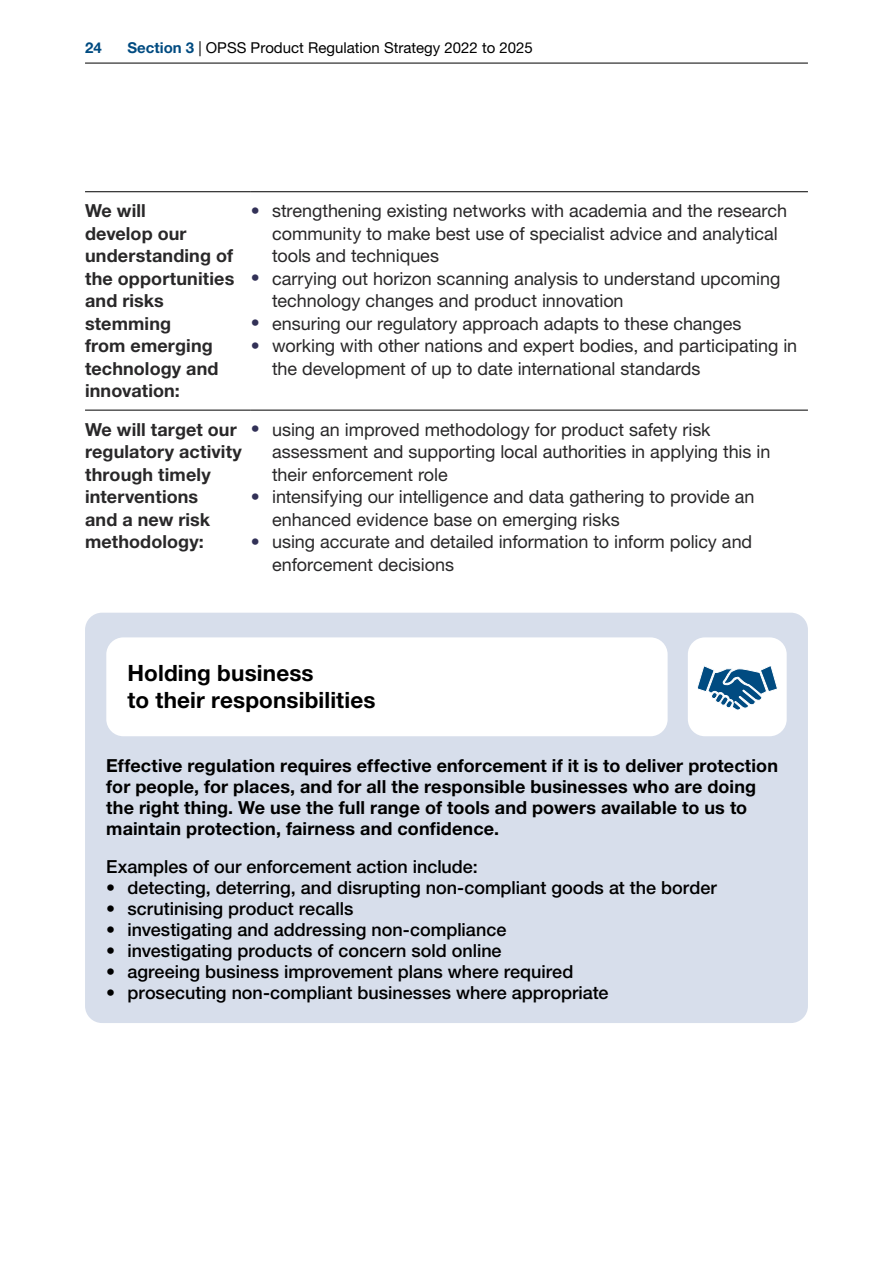
<style>
.page{position:relative;width:893px;height:1263px;background:#fff}
.page>*{position:absolute;margin:0;border:0;box-sizing:border-box;transform-origin:0 0}
.Pillar_title_2{font:700 22.5px/27px "Helvetica Neue LT Pro";letter-spacing:.005em;color:#000}
.t1{font:18px/22.5px "Helvetica Neue LT Pro";letter-spacing:-.005em;color:#292829}
.Body_12{font:500 18px "Helvetica Neue LT Pro";color:#000}
.Body_12-2{font:700 18px/21px "Helvetica Neue LT Pro";letter-spacing:.005em;color:#000}
.Body_copy{font:700 18px/22.5px "Helvetica Neue LT Pro";letter-spacing:.005em;color:#292829}
.t2{font:15px "Helvetica Neue LT Pro";color:#000}
.t3{font:700 15px "Helvetica Neue LT Pro";color:#004b81}
.s1{font-weight:700;color:#004b81}
.s2{font-weight:700;color:#323157}
</style>
<div class="page">
<hr style="left:85px;top:63px;width:723px;height:1px;background:#000">
<div style="left:85px;top:613px;width:723px;height:410px;background:#d7deeb;border-radius:17px"></div>
<div style="left:106px;top:637px;width:562px;height:99px;background:#fff;border-radius:17px"></div>
<hr style="left:85px;top:191px;width:166px;height:1px;background:#000">
<hr style="left:251px;top:191px;width:557px;height:1px;background:#000">
<hr style="left:85px;top:410px;width:166px;height:1px;background:#000">
<hr style="left:251px;top:410px;width:557px;height:1px;background:#000">
<div style="left:688px;top:637px;width:99px;height:99px;background:#fff;border-radius:17px"></div>
<svg style="left:697px;top:666px;width:81px;height:44px"></svg>
<p class="t3" style="left:85px;top:38px;width:18px">24</p>
<p class="t2" style="left:128px;top:38px;width:407px"><span class="s1">Section 3</span> | OPSS Product Regulation Strategy 2022 to 2025</p>
<p class="Body_copy" style="left:85px;top:199px;width:151px">We will<br>develop our understanding of the opportunities and risks stemming<br>from emerging technology and innovation:</p>
<p class="t1" style="left:272px;top:199px;width:516px;text-indent:-21px"><span class="s2">•</span> strengthening existing networks with academia and the research community to make best use of specialist advice and analytical tools and techniques</p>
<p class="t1" style="left:272px;top:267px;width:510px;text-indent:-21px"><span class="s2">•</span> carrying out horizon scanning analysis to understand upcoming technology changes and product innovation</p>
<p class="t1" style="left:251px;top:312px;width:492px"><span class="s2">•</span> ensuring our regulatory approach adapts to these changes</p>
<p class="t1" style="left:272px;top:334px;width:527px;text-indent:-21px"><span class="s2">•</span> working with other nations and expert bodies, and participating in the development of up to date international standards</p>
<p class="Body_copy" style="left:85px;top:418px;width:158px">We will target our regulatory activity through timely interventions<br>and a new risk methodology:</p>
<p class="t1" style="left:272px;top:418px;width:500px;text-indent:-21px"><span class="s2">•</span> using an improved methodology for product safety risk assessment and supporting local authorities in applying this in their enforcement role</p>
<p class="t1" style="left:272px;top:485px;width:484px;text-indent:-21px"><span class="s2">•</span> intensifying our intelligence and data gathering to provide an enhanced evidence base on emerging risks</p>
<p class="t1" style="left:272px;top:530px;width:482px;text-indent:-21px"><span class="s2">•</span> using accurate and detailed information to inform policy and enforcement decisions</p>
<p class="Pillar_title_2" style="left:128px;top:659px;width:250px">Holding business<br>to their responsibilities</p>
<p class="Body_12-2" style="left:106px;top:755px;width:673px">Effective regulation requires effective enforcement if it is to deliver protection for people, for places, and for all the responsible businesses who are doing the right thing. We use the full range of tools and powers available to us to maintain protection, fairness and confidence.</p>
<p class="Body_12" style="left:106px;top:856px;width:373px">Examples of our enforcement action include:</p>
<p class="Body_12" style="left:106px;top:877px;width:612px">• detecting, deterring, and disrupting non-compliant goods at the border</p>
<p class="Body_12" style="left:106px;top:898px;width:249px">• scrutinising product recalls</p>
<p class="Body_12" style="left:106px;top:919px;width:402px">• investigating and addressing non-compliance</p>
<p class="Body_12" style="left:106px;top:940px;width:397px">• investigating products of concern sold online</p>
<p class="Body_12" style="left:106px;top:961px;width:468px">• agreeing business improvement plans where required</p>
<p class="Body_12" style="left:106px;top:982px;width:504px">• prosecuting non-compliant businesses where appropriate</p>
</div>
